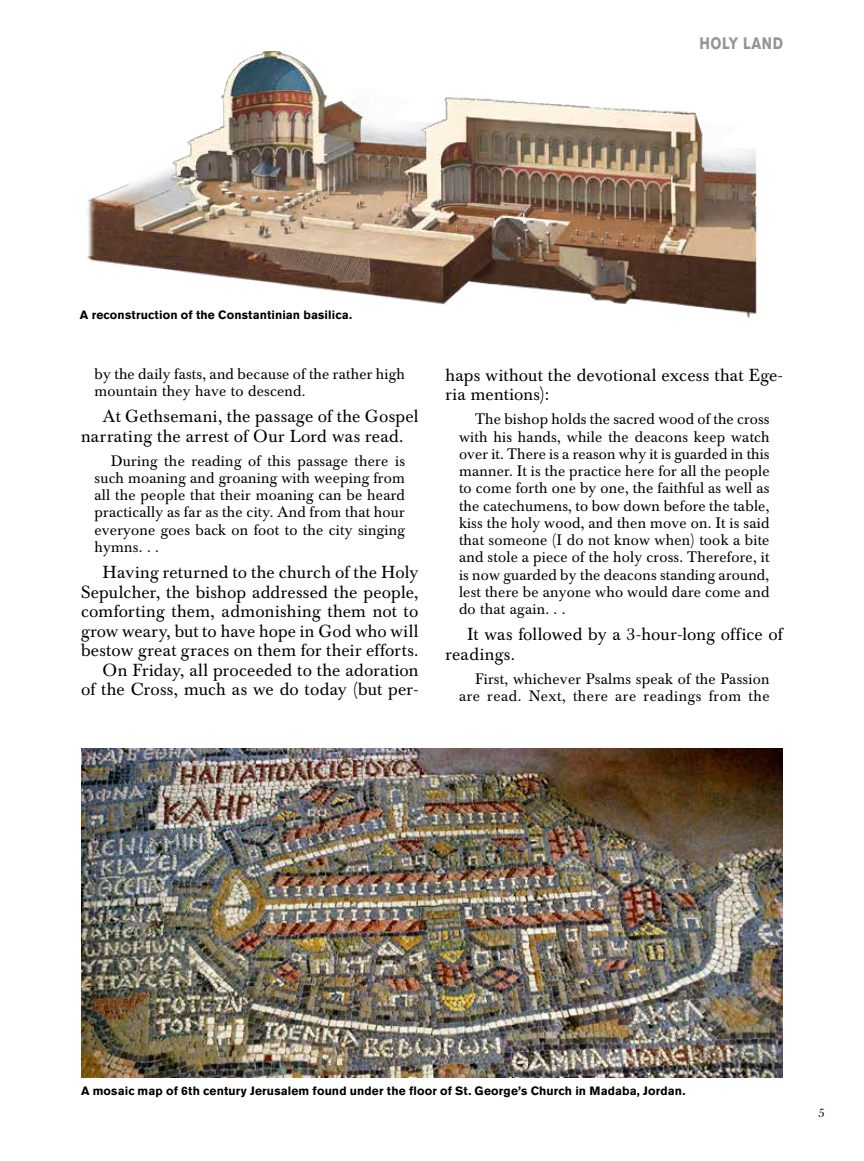
<style>
.page{position:relative;width:864px;height:1161px;background:#fff}
.page>*{position:absolute;margin:0;border:0;box-sizing:border-box;transform-origin:0 0}
.t1{font:17.25px/19.5px "Baskerville BE";letter-spacing:.015em;color:#000}
.t2{font:700 16.5px "Akzidenz Grotesk BE";letter-spacing:.035em;color:#939598;scale:.85 1}
.t3{font:15px/17.2px "Baskerville BE";letter-spacing:.015em;color:#000;text-align:justify}
.t4{font:700 12px "Akzidenz Grotesk BE";letter-spacing:.01em;color:#000}
.t5{font:12px "Baskerville BE";color:#000}
</style>
<div class="page">
<img style="left:81px;top:749px;width:702px;height:329px">
<img style="left:87px;top:51px;width:670px;height:267px">
<p class="t2" style="left:699px;top:34px;width:100px">HOLY LAND</p>
<p class="t4" style="left:80px;top:308px;width:274px">A reconstruction of the Constantinian basilica.</p>
<p class="t3" style="left:94px;top:365px;width:312px">by the daily fasts, and because of the rather high mountain they have to descend.</p>
<p class="t1" style="left:81px;top:407px;width:339px;text-indent:22px">At Gethsemani, the passage of the Gospel narrating the arrest of Our Lord was read.</p>
<p class="t3" style="left:95px;top:452px;width:312px;text-indent:16px">During the reading of this passage there is such moaning and groaning with weeping from all the people that their moaning can be heard practically as far as the city. And from that hour everyone goes back on foot to the city singing hymns. . .</p>
<p class="t1" style="left:81px;top:563px;width:339px;text-align:right">Having returned to the church of the Holy Sepulcher, the bishop addressed the people, comforting them, admonishing them not to grow weary, but to have hope in God who will bestow great graces on them for their efforts.<br>On Friday, all proceeded to the adoration<br>of the Cross, much as we do today (but per-</p>
<p class="t1" style="left:445px;top:366px;width:339px">haps without the devotional excess that Ege&shy;ria mentions):</p>
<p class="t3" style="left:459px;top:411px;width:312px;text-indent:16px">The bishop holds the sacred wood of the cross with his hands, while the deacons keep watch over it. There is a reason why it is guarded in this manner. It is the practice here for all the people to come forth one by one, the faithful as well as the catechumens, to bow down before the table, kiss the holy wood, and then move on. It is said that someone (I do not know when) took a bite and stole a piece of the holy cross. Therefore, it is now guarded by the deacons standing around, lest there be anyone who would dare come and do that again. . .</p>
<p class="t1" style="left:446px;top:625px;width:339px;text-indent:22px">It was followed by a 3-hour-long office of readings.</p>
<p class="t3" style="left:459px;top:671px;width:312px;text-align:right">First, whichever Psalms speak of the Passion are read. Next, there are readings from the</p>
<p class="t4" style="left:81px;top:1083px;width:606px">A mosaic map of 6th century Jerusalem found under the floor of St. George’s Church in Madaba, Jordan.</p>
<p class="t5" style="left:819px;top:1106px;width:8px">5</p>
</div>
